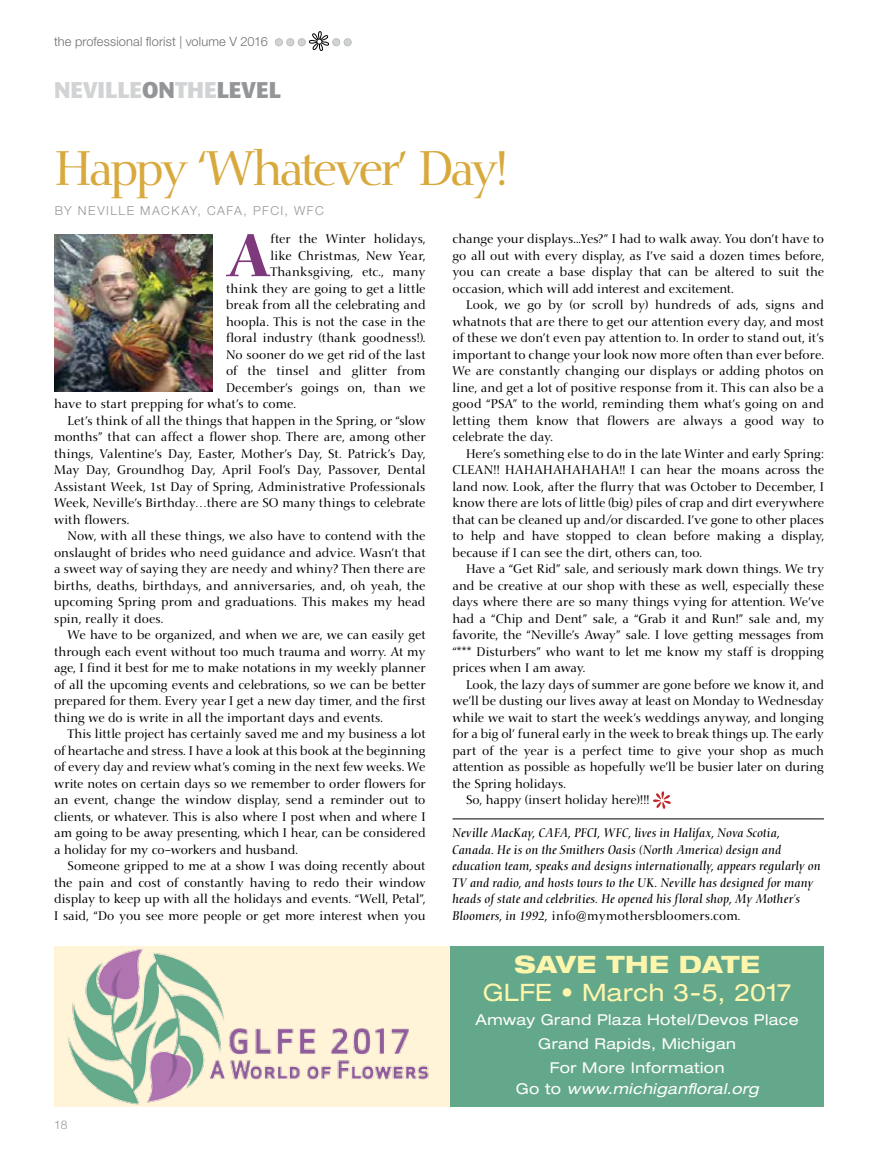
<style>
.page{position:relative;width:878px;height:1161px;background:#fff}
.page>*{position:absolute;margin:0;border:0;box-sizing:border-box;transform-origin:0 0}
.t1{font:500 59.1px "Nofret";color:#7e397d}
.t2{font:48px "Nofret";letter-spacing:-.075em;color:#d8a93c}
.t3{font:expanded 24px "Helvetica Neue LT Std";letter-spacing:.015em;color:#fff6ad}
.t4{font:800 expanded 24px "Helvetica Neue LT Std";letter-spacing:.015em;color:#fff6ad}
.t5{font:700 22.5px "Formata";color:#d1d3d4}
.t6{font:expanded 15px/24px "Helvetica Neue LT Std";letter-spacing:.03em;color:#fff;text-align:center}
.t7{font:italic expanded 15px "Helvetica Neue LT Std";letter-spacing:.03em;color:#fff}
.t8{font:300 12.75px "Helvetica Neue LT Std";letter-spacing:.01em;color:#6d6e71}
.t9{font:12.3px/16.5px "Nofret";letter-spacing:.01em;color:#000;text-align:justify}
.t10{font:italic 12.3px/16.5px "Nofret";letter-spacing:.025em;color:#000}
.t11{font:12.3px "Nofret";letter-spacing:.03em;color:#000}
.t12{font:300 12.3px "Helvetica Neue LT Std";letter-spacing:.12em;color:#939598}
.t13{font:300 12px "Helvetica Neue";color:#939598}
.s1{color:#939598}
.s2{font-style:normal}
</style>
<div class="page">
<div style="left:275px;top:39px;width:7px;height:7px;background:#d1d3d4;border-radius:50%"></div>
<div style="left:275px;top:38px;width:8px;height:8px;border:1px solid #bcbec0;border-radius:50%"></div>
<div style="left:287px;top:39px;width:7px;height:7px;background:#d1d3d4;border-radius:50%"></div>
<div style="left:286px;top:38px;width:8px;height:8px;border:1px solid #bcbec0;border-radius:50%"></div>
<div style="left:298px;top:39px;width:7px;height:7px;background:#d1d3d4;border-radius:50%"></div>
<div style="left:298px;top:38px;width:8px;height:8px;border:1px solid #bcbec0;border-radius:50%"></div>
<svg style="left:309px;top:31px;width:20px;height:20px"></svg>
<div style="left:332px;top:39px;width:8px;height:7px;background:#d1d3d4;border-radius:50%"></div>
<div style="left:332px;top:38px;width:8px;height:8px;border:1px solid #bcbec0;border-radius:50%"></div>
<div style="left:344px;top:39px;width:7px;height:7px;background:#d1d3d4;border-radius:50%"></div>
<div style="left:344px;top:38px;width:7px;height:8px;border:1px solid #bcbec0;border-radius:50%"></div>
<hr style="left:452px;top:819px;width:372px;height:1px;background:#000">
<svg style="left:653px;top:791px;width:18px;height:18px"></svg>
<img style="left:54px;top:234px;width:158px;height:158px">
<img style="left:54px;top:947px;width:396px;height:160px">
<div style="left:450px;top:947px;width:374px;height:160px;background:#64a88b"></div>
<p class="t8" style="left:54px;top:34px;width:215px">the professional florist | volume V 2016</p>
<h3 class="t5" style="left:54px;top:76px;width:228px">NEVILLE<span class="s1">ON</span>THE<span class="s1">LEVEL</span></h3>
<h2 class="t2" style="left:55px;top:140px;width:453px">Happy ‘Whatever’ Day!</h2>
<p class="t12" style="left:55px;top:203px;width:270px">BY NEVILLE MACKAY, CAFA, PFCI, WFC</p>
<h1 class="t1" style="left:226px;top:219px;width:46px">A</h1>
<p class="t9" style="left:270px;top:231px;width:157px">fter the Winter holidays,</p>
<p class="t9" style="left:452px;top:231px;width:373px">change your displays...Yes?” I had to walk away. You don’t have to go all out with every display, as I’ve said a dozen times before, you can create a base display that can be altered to suit the occasion, which will add interest and excitement.</p>
<p class="t9" style="left:452px;top:297px;width:373px;text-indent:14px">Look, we go by (or scroll by) hundreds of ads, signs and whatnots that are there to get our attention every day, and most of these we don’t even pay attention to. In order to stand out, it’s important to change your look now more often than ever before.<br>We are constantly changing our displays or adding photos on line, and get a lot of positive response from it. This can also be a good “PSA” to the world, reminding them what’s going on and letting them know that flowers are always a good way to celebrate the day.</p>
<p class="t9" style="left:452px;top:445px;width:373px;text-indent:14px">Here’s something else to do in the late Winter and early Spring:<br>CLEAN!! HAHAHAHAHAHA!! I can hear the moans across the land now. Look, after the flurry that was October to December, I know there are lots of little (big) piles of crap and dirt everywhere that can be cleaned up and/or discarded. I’ve gone to other places to help and have stopped to clean before making a display, because if I can see the dirt, others can, too.</p>
<p class="t9" style="left:452px;top:561px;width:373px;text-indent:14px">Have a “Get Rid” sale, and seriously mark down things. We try and be creative at our shop with these as well, especially these days where there are so many things vying for attention. We’ve had a “Chip and Dent” sale, a “Grab it and Run!” sale and, my favorite, the “Neville’s Away” sale. I love getting messages from “*** Disturbers” who want to let me know my staff is dropping prices when I am away.</p>
<p class="t9" style="left:466px;top:676px;width:359px">Look, the lazy days of summer are gone before we know it, and</p>
<p class="t9" style="left:452px;top:693px;width:373px">we’ll be dusting our lives away at least on Monday to Wednesday</p>
<p class="t9" style="left:452px;top:709px;width:373px">while we wait to start the week’s weddings anyway, and longing</p>
<p class="t9" style="left:452px;top:726px;width:373px">for a big ol’ funeral early in the week to break things up. The early</p>
<p class="t9" style="left:452px;top:742px;width:373px">part of the year is a perfect time to give your shop as much</p>
<p class="t9" style="left:452px;top:759px;width:373px">attention as possible as hopefully we’ll be busier later on during</p>
<p class="t9" style="left:452px;top:775px;width:115px">the Spring holidays.</p>
<p class="t9" style="left:466px;top:792px;width:185px">So, happy (insert holiday here)!!!</p>
<p class="t10" style="left:452px;top:825px;width:370px">Neville MacKay, CAFA, PFCI, WFC, lives in Halifax, Nova Scotia, Canada. He is on the Smithers Oasis (North America) design and education team, speaks and designs internationally, appears regularly on TV and radio, and hosts tours to the UK. Neville has designed for many heads of state and celebrities. He opened his floral shop, My Mother’s Bloomers, in 1992, <span class="s2">info@mymothersbloomers.com</span>.</p>
<p class="t9" style="left:270px;top:248px;width:157px">like Christmas, New Year,</p>
<p class="t9" style="left:270px;top:264px;width:157px">Thanksgiving, etc., many</p>
<p class="t11" style="left:226px;top:281px;width:201px">think they are going to get a little</p>
<p class="t9" style="left:226px;top:297px;width:201px">break from all the celebrating and</p>
<p class="t9" style="left:226px;top:313px;width:201px">hoopla. This is not the case in the</p>
<p class="t9" style="left:226px;top:330px;width:201px">floral industry (thank goodness!).</p>
<p class="t9" style="left:226px;top:346px;width:201px">No sooner do we get rid of the last</p>
<p class="t11" style="left:226px;top:364px;width:201px">of the tinsel and glitter from</p>
<p class="t9" style="left:226px;top:379px;width:201px">December’s goings on, than we</p>
<p class="t9" style="left:54px;top:396px;width:243px">have to start prepping for what’s to come.</p>
<p class="t9" style="left:67px;top:412px;width:359px">Let’s think of all the things that happen in the Spring, or “slow</p>
<p class="t9" style="left:54px;top:429px;width:373px">months” that can affect a flower shop. There are, among other</p>
<p class="t9" style="left:54px;top:445px;width:373px">things, Valentine’s Day, Easter, Mother’s Day, St. Patrick’s Day,</p>
<p class="t9" style="left:54px;top:462px;width:373px">May Day, Groundhog Day, April Fool’s Day, Passover, Dental</p>
<p class="t9" style="left:54px;top:478px;width:373px">Assistant Week, 1st Day of Spring, Administrative Professionals</p>
<p class="t9" style="left:54px;top:495px;width:373px">Week, Neville’s Birthday…there are SO many things to celebrate</p>
<p class="t9" style="left:54px;top:511px;width:77px">with flowers.</p>
<p class="t9" style="left:67px;top:528px;width:359px">Now, with all these things, we also have to contend with the</p>
<p class="t9" style="left:54px;top:544px;width:373px">onslaught of brides who need guidance and advice. Wasn’t that</p>
<p class="t9" style="left:54px;top:561px;width:373px">a sweet way of saying they are needy and whiny? Then there are</p>
<p class="t9" style="left:54px;top:577px;width:373px">births, deaths, birthdays, and anniversaries, and, oh yeah, the</p>
<p class="t9" style="left:54px;top:594px;width:373px">upcoming Spring prom and graduations. This makes my head</p>
<p class="t9" style="left:54px;top:610px;width:111px">spin, really it does.</p>
<p class="t9" style="left:67px;top:627px;width:359px">We have to be organized, and when we are, we can easily get</p>
<p class="t9" style="left:54px;top:643px;width:373px">through each event without too much trauma and worry. At my</p>
<p class="t9" style="left:54px;top:660px;width:373px">age, I find it best for me to make notations in my weekly planner</p>
<p class="t9" style="left:54px;top:676px;width:373px">of all the upcoming events and celebrations, so we can be better</p>
<p class="t9" style="left:54px;top:693px;width:373px">prepared for them. Every year I get a new day timer, and the first</p>
<p class="t9" style="left:54px;top:709px;width:330px">thing we do is write in all the important days and events.</p>
<p class="t9" style="left:67px;top:726px;width:359px">This little project has certainly saved me and my business a lot</p>
<p class="t9" style="left:54px;top:742px;width:373px">of heartache and stress. I have a look at this book at the beginning</p>
<p class="t9" style="left:54px;top:759px;width:373px">of every day and review what’s coming in the next few weeks. We</p>
<p class="t9" style="left:54px;top:775px;width:373px">write notes on certain days so we remember to order flowers for</p>
<p class="t9" style="left:54px;top:792px;width:373px">an event, change the window display, send a reminder out to</p>
<p class="t9" style="left:54px;top:808px;width:373px">clients, or whatever. This is also where I post when and where I</p>
<p class="t9" style="left:54px;top:825px;width:373px">am going to be away presenting, which I hear, can be considered</p>
<p class="t9" style="left:54px;top:841px;width:245px">a holiday for my co-workers and husband.</p>
<p class="t9" style="left:67px;top:858px;width:359px">Someone gripped to me at a show I was doing recently about</p>
<p class="t9" style="left:54px;top:874px;width:373px">the pain and cost of constantly having to redo their window</p>
<p class="t9" style="left:54px;top:891px;width:373px">display to keep up with all the holidays and events. “Well, Petal”,</p>
<p class="t9" style="left:54px;top:907px;width:373px">I said, “Do you see more people or get more interest when you</p>
<p class="t13" style="left:54px;top:1115px;width:15px">18</p>
<h3 class="t4" style="left:514px;top:949px;width:246px">SAVE THE DATE</h3>
<h3 class="t3" style="left:482px;top:978px;width:310px">GLFE • March 3-5, 2017</h3>
<p class="t6" style="left:475px;top:1008px;width:325px">Amway Grand Plaza Hotel/Devos Place<br>Grand Rapids, Michigan<br>For More Information</p>
<p class="t7" style="left:516px;top:1080px;width:244px"><span class="s2">Go to</span> www.michiganfloral.org</p>
</div>
